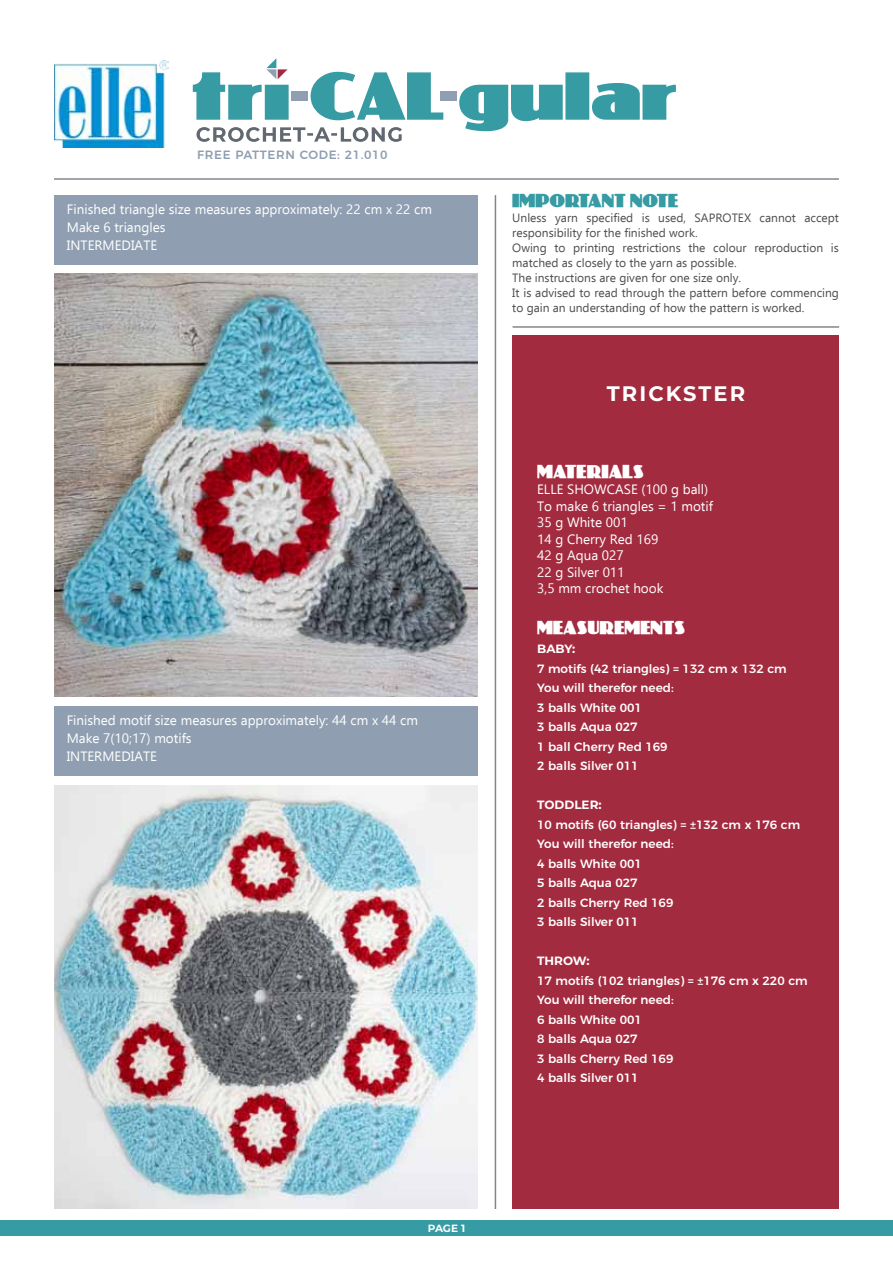
<style>
.page{position:relative;width:893px;height:1263px;background:#fff}
.page>*{position:absolute;margin:0;border:0;box-sizing:border-box;transform-origin:0 0}
.t1{font:700 21px "Montserrat";letter-spacing:.1em;color:#fff}
.t2{font:16.5px "Phatt Phreddy";color:#fff}
.t3{font:16.5px "Phatt Phreddy";color:#369ba3}
.t4{font:13.5px/16.5px "Ebrima";color:#fff}
.t5{font:500 12px/19.5px "Montserrat";color:#fff}
.t6{font:12px/15px "Ebrima";color:#4d4d4f}
.t7{font:500 12px "Montserrat";letter-spacing:.05em;color:#8f9fb1}
.t8{font:700 12px "Montserrat";color:#fff}
.t9{font:700 10.5px "Montserrat";color:#fff}
</style>
<div class="page">
<hr style="left:54px;top:178px;width:785px;height:2px;background:#82868c">
<hr style="left:513px;top:326px;width:326px;height:2px;background:#82868c">
<hr style="left:495px;top:195px;width:1px;height:1014px;background:#82868c">
<div style="left:54px;top:195px;width:424px;height:69px;background:#8f9fb1"></div>
<div style="left:0;top:1220px;width:893px;height:16px;background:#369ba3"></div>
<img style="left:54px;top:60px;width:114px;height:88px">
<svg style="left:196px;top:127px;width:206px;height:15px"></svg>
<svg style="left:459px;top:72px;width:217px;height:59px"></svg>
<div style="left:440px;top:91px;width:17px;height:10px;background:#8f9fb1"></div>
<svg style="left:311px;top:72px;width:132px;height:48px"></svg>
<div style="left:292px;top:91px;width:16px;height:10px;background:#8f9fb1"></div>
<svg style="left:193px;top:58px;width:96px;height:62px"></svg>
<div style="left:513px;top:335px;width:326px;height:874px;background:#a32b3f"></div>
<img style="left:54px;top:273px;width:423px;height:424px">
<img style="left:54px;top:785px;width:423px;height:424px">
<div style="left:54px;top:706px;width:423px;height:70px;background:#8f9fb1"></div>
<p class="t7" style="left:197px;top:145px;width:192px">FREE PATTERN CODE: 21.010</p>
<p class="t4" style="left:67px;top:200px;width:367px;line-height:18px">Finished triangle size measures approximately: 22 cm x 22 cm<br>Make 6 triangles<br>INTERMEDIATE</p>
<p class="t4" style="left:67px;top:711px;width:353px;line-height:18px">Finished motif size measures approximately: 44 cm x 44 cm<br>Make 7(10;17) motifs<br>INTERMEDIATE</p>
<h2 class="t3" style="left:512px;top:190px;width:167px">IMPORTANT NOTE</h2>
<p class="t6" style="left:512px;top:210px;width:328px">Unless yarn specified is used, SAPROTEX cannot accept responsibility for the finished work.<br>Owing to printing restrictions the colour reproduction is matched as closely to the yarn as possible.<br>The instructions are given for one size only.<br>It is advised to read through the pattern before commencing to gain an understanding of how the pattern is worked.</p>
<h1 class="t1" style="left:607px;top:378px;width:140px">TRICKSTER</h1>
<h2 class="t2" style="left:537px;top:461px;width:108px">MATERIALS</h2>
<p class="t4" style="left:537px;top:481px;width:177px">ELLE SHOWCASE (100 g ball)<br>To make 6 triangles = 1 motif<br>35 g White 001<br>14 g Cherry Red 169<br>42 g Aqua 027<br>22 g Silver 011<br>3,5 mm crochet hook</p>
<h2 class="t2" style="left:537px;top:617px;width:150px">MEASUREMENTS</h2>
<p class="t8" style="left:537px;top:640px;width:40px">BABY:</p>
<p class="t5" style="left:537px;top:658px;width:251px">7 motifs (42 triangles) = 132 cm x 132 cm<br>You will therefor need:<br>3 balls White 001<br>3 balls Aqua 027<br>1 ball Cherry Red 169<br>2 balls Silver 011</p>
<p class="t8" style="left:537px;top:796px;width:66px">TODDLER:</p>
<p class="t5" style="left:537px;top:814px;width:265px">10 motifs (60 triangles) = ±132 cm x 176 cm<br>You will therefor need:<br>4 balls White 001<br>5 balls Aqua 027<br>2 balls Cherry Red 169<br>3 balls Silver 011</p>
<p class="t8" style="left:537px;top:952px;width:54px">THROW:</p>
<p class="t5" style="left:537px;top:970px;width:272px">17 motifs (102 triangles) = ±176 cm x 220 cm<br>You will therefor need:<br>6 balls White 001<br>8 balls Aqua 027<br>3 balls Cherry Red 169<br>4 balls Silver 011</p>
<p class="t9" style="left:428px;top:1220px;width:39px">page 1</p>
</div>
